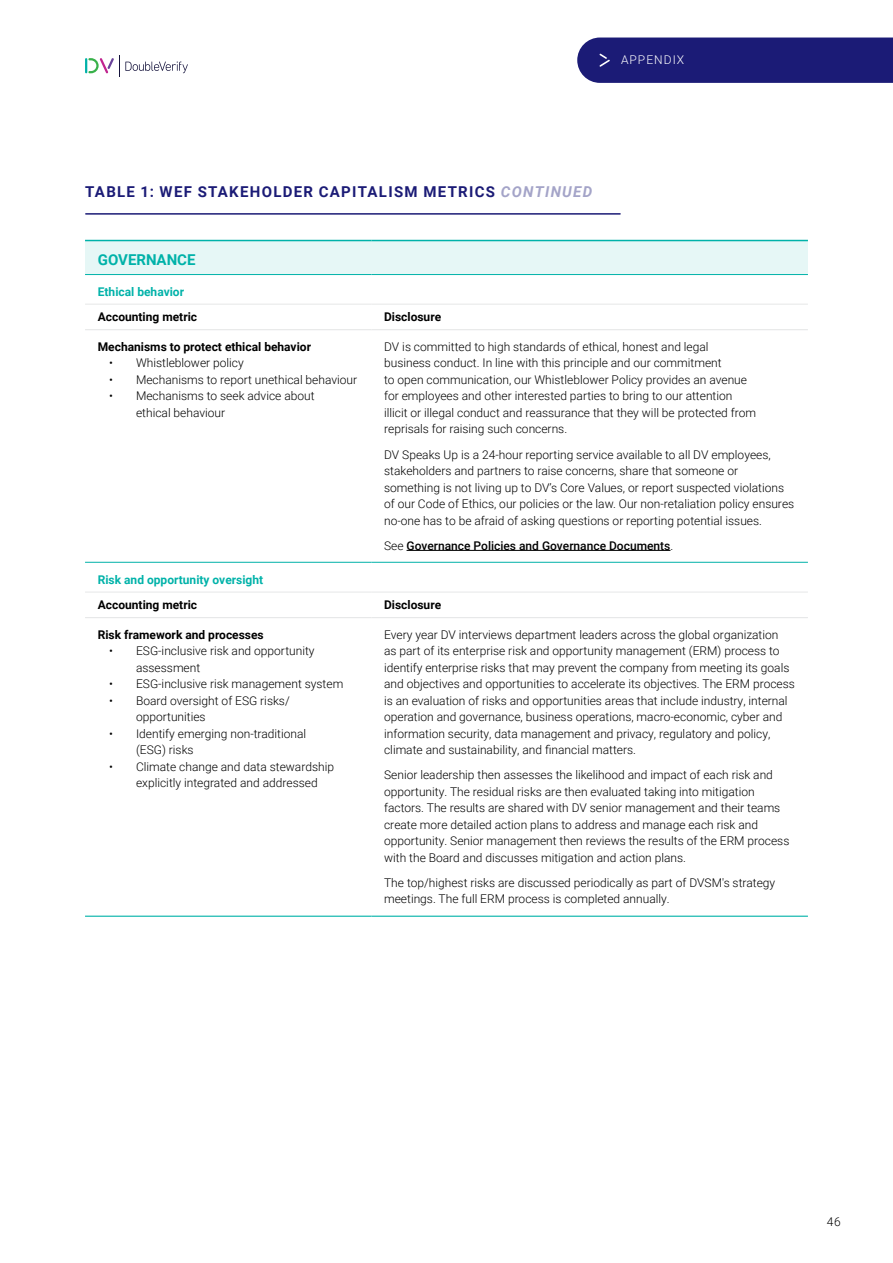
<style>
.page{position:relative;width:893px;height:1263px;background:#fff}
.page>*{position:absolute;margin:0;border:0;box-sizing:border-box;transform-origin:0 0}
.t1{font:700 15px "Roboto";letter-spacing:.085em;color:#1b1b76}
.t2{font:700 15px "Roboto";color:#00b2a9}
.t3{font:300 12px/16.5px "Roboto";color:#000}
.t4{font:700 12px "Roboto";color:#000}
.t5{font:500 12px "Roboto";color:#000}
.t6{font:700 12px "Roboto";color:#00b2a9}
.t7{font:300 12px "Roboto";letter-spacing:.085em;color:#fff}
.s1{font-style:italic;color:#a4a4c8}
.s2{font-weight:300}
</style>
<div class="page">
<svg style="left:85px;top:55px;width:103px;height:22px"></svg>
<div style="left:577px;top:38px;width:316px;height:45px;background:#1b1b76"></div>
<hr style="left:86px;top:213px;width:534px;height:2px;background:#1b1b76">
<div style="left:85px;top:240px;width:723px;height:35px;background:#e6f7f6"></div>
<svg style="left:85px;top:275px;width:723px;height:641px"></svg>
<hr style="left:85px;top:304px;width:286px;height:1px;background:#e6e7e8">
<hr style="left:371px;top:304px;width:437px;height:1px;background:#e6e7e8">
<hr style="left:85px;top:592px;width:286px;height:1px;background:#e6e7e8">
<hr style="left:371px;top:592px;width:437px;height:1px;background:#e6e7e8">
<hr style="left:85px;top:329px;width:286px;height:1px;background:#e6e7e8">
<hr style="left:371px;top:329px;width:437px;height:1px;background:#e6e7e8">
<hr style="left:85px;top:617px;width:286px;height:1px;background:#e6e7e8">
<hr style="left:371px;top:617px;width:437px;height:1px;background:#e6e7e8">
<hr style="left:85px;top:240px;width:286px;height:1px;background:#00b2a9">
<hr style="left:371px;top:240px;width:437px;height:1px;background:#00b2a9">
<hr style="left:85px;top:274px;width:286px;height:1px;background:#00b2a9">
<hr style="left:371px;top:274px;width:437px;height:1px;background:#00b2a9">
<hr style="left:85px;top:562px;width:286px;height:1px;background:#00b2a9">
<hr style="left:371px;top:562px;width:437px;height:1px;background:#00b2a9">
<hr style="left:85px;top:916px;width:286px;height:1px;background:#00b2a9">
<hr style="left:371px;top:916px;width:437px;height:1px;background:#00b2a9">
<hr style="left:407px;top:550px;width:263px;height:1px;background:#000">
<p class="t7" style="left:621px;top:52px;width:65px">APPENDIX</p>
<p class="t1" style="left:85px;top:181px;width:508px">TABLE 1: WEF STAKEHOLDER CAPITALISM METRICS <span class="s1">CONTINUED</span></p>
<p class="t2" style="left:98px;top:249px;width:99px">GOVERNANCE</p>
<p class="t6" style="left:98px;top:283px;width:88px">Ethical behavior</p>
<p class="t4" style="left:98px;top:308px;width:101px">Accounting metric</p>
<p class="t4" style="left:384px;top:308px;width:59px">Disclosure</p>
<p class="t4" style="left:98px;top:338px;width:215px">Mechanisms to protect ethical behavior</p>
<p class="t3" style="left:109px;top:354px;width:136px">• Whistleblower policy</p>
<p class="t3" style="left:109px;top:371px;width:250px">• Mechanisms to report unethical behaviour</p>
<p class="t3" style="left:136px;top:387px;width:180px;text-indent:-27px">• Mechanisms to seek advice about ethical behaviour</p>
<p class="t3" style="left:384px;top:338px;width:373px">DV is committed to high standards of ethical, honest and legal business conduct. In line with this principle and our commitment<br>to open communication, our Whistleblower Policy provides an avenue for employees and other interested parties to bring to our attention illicit or illegal conduct and reassurance that they will be protected from reprisals for raising such concerns.</p>
<p class="t3" style="left:384px;top:445px;width:412px">DV Speaks Up is a 24-hour reporting service available to all DV employees, stakeholders and partners to raise concerns, share that someone or something is not living up to DV’s Core Values, or report suspected violations of our Code of Ethics, our policies or the law. Our non-retaliation policy ensures no-one has to be afraid of asking questions or reporting potential issues.</p>
<p class="t5" style="left:384px;top:537px;width:291px"><span class="s2">See</span> Governance Policies and Governance Documents<span class="s2">.</span></p>
<p class="t6" style="left:98px;top:571px;width:167px">Risk and opportunity oversight</p>
<p class="t4" style="left:98px;top:596px;width:101px">Accounting metric</p>
<p class="t4" style="left:384px;top:596px;width:59px">Disclosure</p>
<p class="t4" style="left:98px;top:626px;width:167px">Risk framework and processes</p>
<p class="t3" style="left:136px;top:642px;width:180px;text-indent:-27px">• ESG-inclusive risk and opportunity assessment</p>
<p class="t3" style="left:109px;top:675px;width:236px">• ESG-inclusive risk management system</p>
<p class="t3" style="left:136px;top:692px;width:155px;text-indent:-27px">• Board oversight of ESG risks/ opportunities</p>
<p class="t3" style="left:136px;top:725px;width:172px;text-indent:-27px">• Identify emerging non-traditional (ESG) risks</p>
<p class="t3" style="left:136px;top:758px;width:199px;text-indent:-27px">• Climate change and data stewardship explicitly integrated and addressed</p>
<p class="t3" style="left:384px;top:626px;width:412px">Every year DV interviews department leaders across the global organization<br>as part of its enterprise risk and opportunity management (ERM) process to identify enterprise risks that may prevent the company from meeting its goals and objectives and opportunities to accelerate its objectives. The ERM process is an evaluation of risks and opportunities areas that include industry, internal operation and governance, business operations, macro-economic, cyber and information security, data management and privacy, regulatory and policy, climate and sustainability, and financial matters.</p>
<p class="t3" style="left:384px;top:766px;width:407px">Senior leadership then assesses the likelihood and impact of each risk and opportunity. The residual risks are then evaluated taking into mitigation factors. The results are shared with DV senior management and their teams create more detailed action plans to address and manage each risk and opportunity. Senior management then reviews the results of the ERM process with the Board and discusses mitigation and action plans.</p>
<p class="t3" style="left:384px;top:874px;width:393px">The top/highest risks are discussed periodically as part of DVSM's strategy meetings. The full ERM process is completed annually.</p>
<p class="t3" style="left:827px;top:1213px;width:15px">46</p>
</div>
